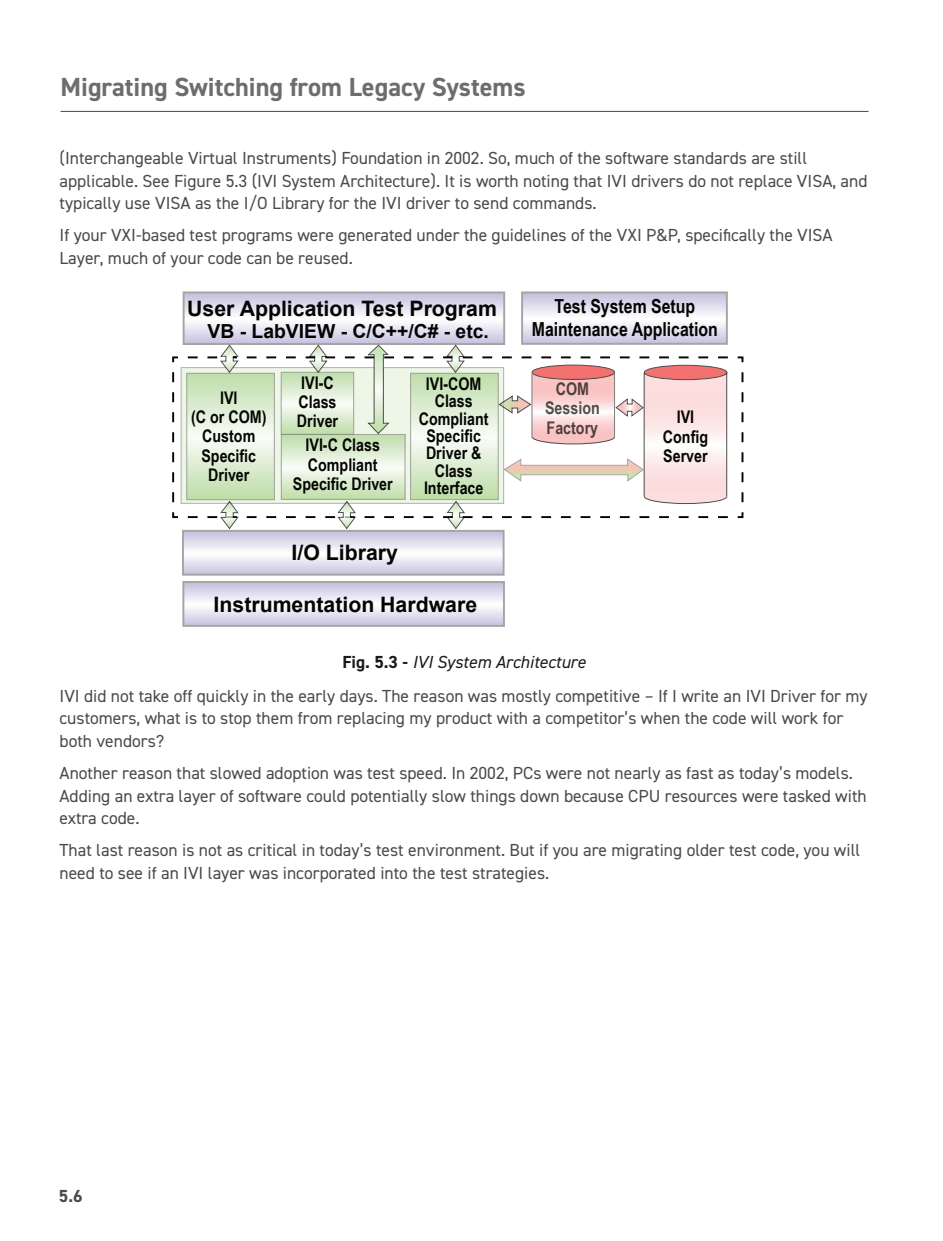
<style>
.page{position:relative;width:943px;height:1241px;background:#fff}
.page>*{position:absolute;margin:0;border:0;box-sizing:border-box;transform-origin:0 0}
.t1{font:700 26.25px "DIN2014";color:#6d6d6d}
.t2{font:700 21.18px "Arial";color:#040503}
.t3{font:700 19.25px/23.3px "Arial Narrow";color:#040503;text-align:center}
.t4{font:700 19.25px "Arial";color:#040503}
.Body_Para{font:17.5px/22.8px "DIN2014";color:#494a49}
.t5{font:italic 17.5px "DIN2014";color:#1a1a19}
.t6{font:700 17.5px "DIN2014";color:#494a49}
.t7{font:700 17.32px/19.2px "Arial Narrow";color:#040503;text-align:center}
.s1{font-weight:700;font-style:normal}
</style>
<div class="page">
<hr style="left:61px;top:111px;width:807px;height:1px;background:#494a49">
<svg style="left:524px;top:294px;width:200px;height:48px"></svg>
<div style="left:521px;top:291px;width:206px;height:54px;border:2px solid #7e7e7c"></div>
<svg style="left:186px;top:294px;width:316px;height:48px"></svg>
<div style="left:183px;top:291px;width:322px;height:54px;border:2px solid #7e7e7c"></div>
<svg style="left:185px;top:533px;width:316px;height:39px"></svg>
<div style="left:182px;top:530px;width:322px;height:45px;border:2px solid #7e7e7c"></div>
<svg style="left:185px;top:584px;width:317px;height:39px"></svg>
<div style="left:182px;top:581px;width:323px;height:45px;border:2px solid #7e7e7c"></div>
<svg style="left:172px;top:344px;width:572px;height:185px"></svg>
<h1 class="t1" style="left:61px;top:70px;width:466px">Migrating Switching from Legacy Systems</h1>
<p class="Body_Para" style="left:60px;top:146px;width:809px">(Interchangeable Virtual Instruments) Foundation in 2002. So, much of the software standards are still applicable. See Figure 5.3 (IVI System Architecture). It is worth noting that IVI drivers do not replace VISA, and typically use VISA as the I/O Library for the IVI driver to send commands.</p>
<p class="Body_Para" style="left:60px;top:223px;width:774px">If your VXI-based test programs were generated under the guidelines of the VXI P&amp;P, specifically the VISA<br>Layer, much of your code can be reused.</p>
<p class="t2" style="left:187px;top:294px;width:311px">User Application Test Program</p>
<p class="t3" style="left:532px;top:293px;width:188px">Test System Setup<br>Maintenance Application</p>
<p class="t4" style="left:207px;top:318px;width:283px">VB - LabVIEW - C/C++/C# - etc.</p>
<p class="t7" style="left:191px;top:387px;width:77px">IVI<br>(C or COM)<br>Custom<br>Specific<br>Driver</p>
<p class="t7" style="left:297px;top:372px;width:43px;text-align:left">IVI-C<br>Class<br>Driver</p>
<p class="t7" style="left:293px;top:435px;width:101px">IVI-C Class<br>Compliant<br>Specific Driver</p>
<p class="t7" style="left:419px;top:374px;width:71px;line-height:17.3px">IVI-COM<br>Class<br>Compliant<br>Specific<br>Driver &amp;<br>Class<br>Interface</p>
<p class="t2" style="left:291px;top:538px;width:108px">I/O Library</p>
<p class="t2" style="left:214px;top:590px;width:265px">Instrumentation Hardware</p>
<p class="t7" style="left:545px;top:378px;width:56px">COM<br>Session<br>Factory</p>
<p class="t7" style="left:663px;top:406px;width:47px">IVI<br>Config<br>Server</p>
<p class="t5" style="left:342px;top:651px;width:245px"><span class="s1">Fig. 5.3 -</span> IVI System Architecture</p>
<p class="Body_Para" style="left:60px;top:684px;width:809px">IVI did not take off quickly in the early days. The reason was mostly competitive – If I write an IVI Driver for my customers, what is to stop them from replacing my product with a competitor’s when the code will work for both vendors?</p>
<p class="Body_Para" style="left:60px;top:761px;width:808px">Another reason that slowed adoption was test speed. In 2002, PCs were not nearly as fast as today’s models.<br>Adding an extra layer of software could potentially slow things down because CPU resources were tasked with extra code.</p>
<p class="Body_Para" style="left:60px;top:838px;width:802px">That last reason is not as critical in today’s test environment. But if you are migrating older test code, you will need to see if an IVI layer was incorporated into the test strategies.</p>
<p class="t6" style="left:59px;top:1183px;width:25px">5.6</p>
</div>
